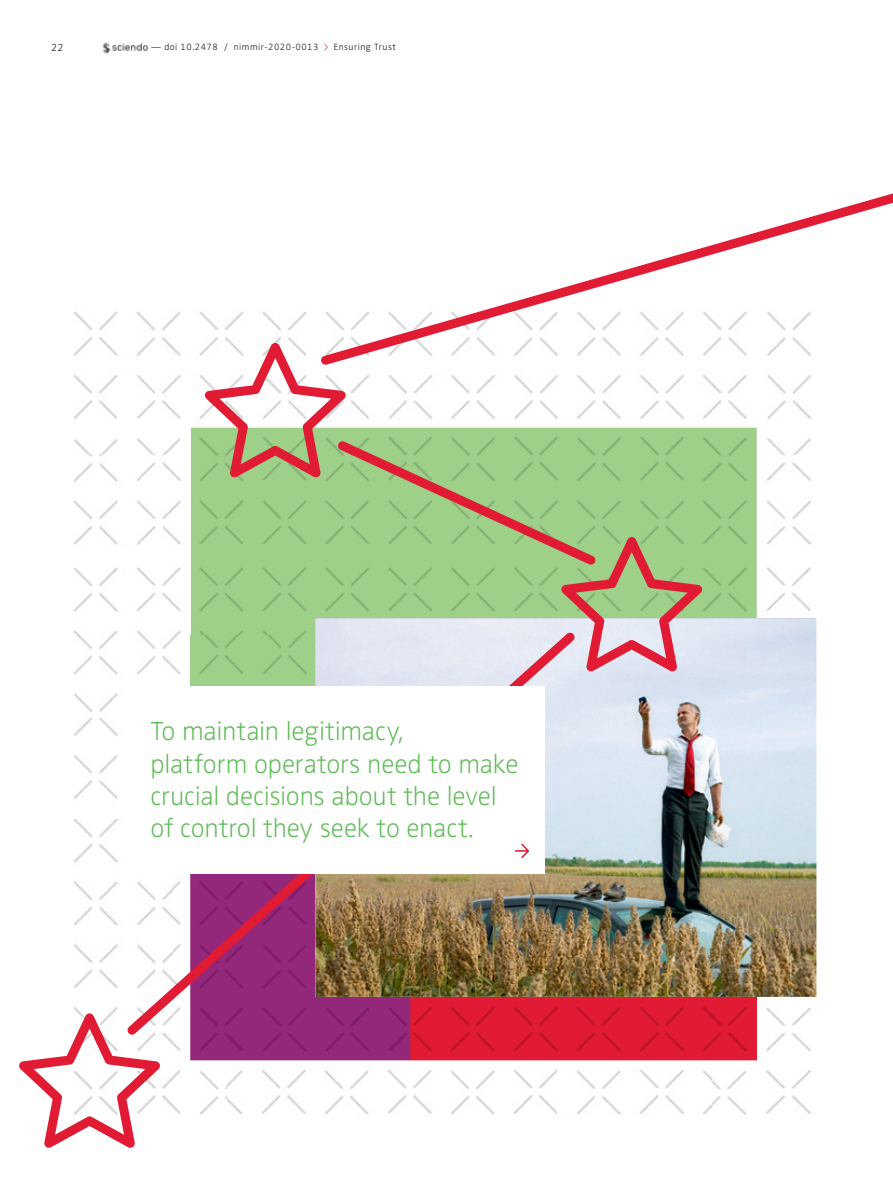
<style>
.page{position:relative;width:893px;height:1191px;background:#fff}
.page>*{position:absolute;margin:0;border:0;box-sizing:border-box;transform-origin:0 0}
.t1{font:300 expanded 27px/32.4px "Zwo OT";letter-spacing:-.01em;color:#5ebc55}
.t2{font:300 10.5px "Zwo OT";color:#231f20}
.t3{font:300 9.3px "Zwo OT";letter-spacing:.05em;color:#231f20}
</style>
<div class="page">
<img style="left:73px;top:311px;width:738px;height:143px">
<img style="left:73px;top:454px;width:108px;height:258px">
<img style="left:756px;top:454px;width:61px;height:207px">
<img style="left:766px;top:661px;width:51px;height:453px">
<img style="left:73px;top:717px;width:100px;height:390px">
<img style="left:173px;top:1042px;width:54px;height:73px">
<img style="left:712px;top:996px;width:54px;height:119px">
<img style="left:227px;top:1060px;width:485px;height:55px">
<img style="left:191px;top:428px;width:565px;height:204px">
<img style="left:410px;top:996px;width:347px;height:64px">
<div style="left:190px;top:1035px;width:220px;height:25px;background:#93287b"></div>
<svg style="left:19px;top:1013px;width:141px;height:135px"></svg>
<svg style="left:321px;top:193px;width:572px;height:172px"></svg>
<img style="left:102px;top:42px;width:47px;height:12px">
<svg style="left:324px;top:44px;width:4px;height:6px"></svg>
<img style="left:575px;top:618px;width:241px;height:378px">
<img style="left:127px;top:632px;width:448px;height:403px">
<svg style="left:205px;top:343px;width:497px;height:328px"></svg>
<div style="left:125px;top:686px;width:419px;height:188px;background:#fff"></div>
<svg style="left:515px;top:843px;width:14px;height:15px"></svg>
<p class="t2" style="left:51px;top:41px;width:14px">22</p>
<p class="t3" style="left:151px;top:42px;width:169px">— doi 10.2478 / nimmir-2020-0013</p>
<p class="t3" style="left:334px;top:42px;width:64px">Ensuring Trust</p>
<p class="t1" style="left:151px;top:715px;width:370px">To maintain legitimacy,<br>platform operators need to make crucial decisions about the level of control they seek to enact.</p>
</div>
